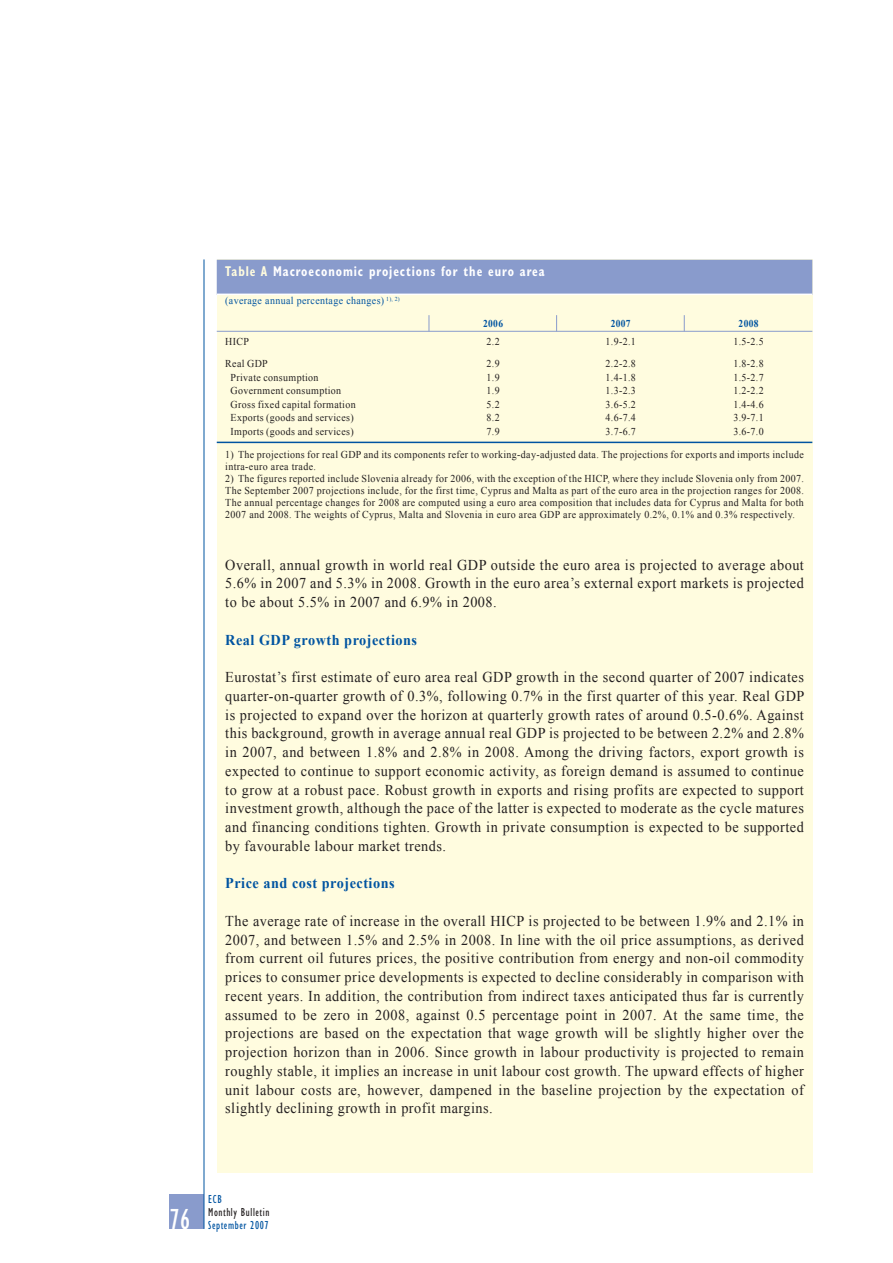
<style>
.page{position:relative;width:893px;height:1263px;background:#fff}
.page>*{position:absolute;margin:0;border:0;box-sizing:border-box;transform-origin:0 0}
.t1{font:condensed 30px "Gill Sans";color:#fff;scale:.95 1}
.t2{font:15px/18.8px "Times New Roman";letter-spacing:.035em;color:#231f20;text-align:justify;scale:.95 1}
.t3{font:700 15px "Times New Roman";letter-spacing:.035em;color:#0054a1;scale:.95 1}
.t4{font:700 condensed 14.25px "Gill Sans";letter-spacing:.075em;color:#fff;scale:.85 1}
.t5{font:condensed 12px "Gill Sans";letter-spacing:.05em;color:#0054a1;scale:.95 1}
.t6{font:condensed 12px "Gill Sans";letter-spacing:.05em;color:#231f20;scale:.95 1}
.t7{font:10.5px/12px "Times New Roman";letter-spacing:.035em;color:#231f20;scale:.95 1}
.t8{font:10.5px "Times New Roman";letter-spacing:.035em;color:#0054a1;scale:.95 1}
.t9{font:700 10.5px "Times New Roman";letter-spacing:.035em;color:#0054a1;scale:.9 1}
.s1{color:#fffcdf}
</style>
<div class="page">
<div style="left:170px;top:1195px;width:34px;height:34px;background:#899bcc"></div>
<hr style="left:204px;top:259px;width:1px;height:970px;background:#0054a1">
<div style="left:217px;top:259px;width:595px;height:914px;background:#fffcdf"></div>
<div style="left:217px;top:260px;width:595px;height:35px;background:#899bcc"></div>
<hr style="left:217px;top:294px;width:595px;height:1px;background:#fff">
<hr style="left:217px;top:331px;width:595px;height:1px;background:#899bcc">
<hr style="left:217px;top:442px;width:595px;height:1px;background:#0054a1">
<svg style="left:684px;top:315px;width:1px;height:16px"></svg>
<svg style="left:556px;top:315px;width:1px;height:16px"></svg>
<svg style="left:428px;top:315px;width:1px;height:16px"></svg>
<p class="t4" style="left:225px;top:266px;width:377px"><span class="s1">Table A</span> Macroeconomic projections for the euro area</p>
<p class="t8" style="left:225px;top:295px;width:185px">(average annual percentage changes) <sup>1),</sup> <sup>2)</sup></p>
<p class="t9" style="left:483px;top:318px;width:24px">2006</p>
<p class="t9" style="left:610px;top:318px;width:24px">2007</p>
<p class="t9" style="left:738px;top:318px;width:24px">2008</p>
<p class="t7" style="left:225px;top:336px;width:27px">HICP</p>
<p class="t7" style="left:486px;top:336px;width:15px">2.2</p>
<p class="t7" style="left:605px;top:336px;width:33px">1.9-2.1</p>
<p class="t7" style="left:733px;top:336px;width:33px">1.5-2.5</p>
<p class="t7" style="left:225px;top:358px;width:46px">Real GDP</p>
<p class="t7" style="left:486px;top:358px;width:15px">2.9</p>
<p class="t7" style="left:605px;top:358px;width:33px">2.2-2.8</p>
<p class="t7" style="left:733px;top:358px;width:33px">1.8-2.8</p>
<p class="t7" style="left:230px;top:371px;width:94px">Private consumption</p>
<p class="t7" style="left:486px;top:371px;width:15px">1.9</p>
<p class="t7" style="left:605px;top:371px;width:33px">1.4-1.8</p>
<p class="t7" style="left:733px;top:371px;width:33px">1.5-2.7</p>
<p class="t7" style="left:230px;top:385px;width:118px">Government consumption</p>
<p class="t7" style="left:486px;top:385px;width:15px">1.9</p>
<p class="t7" style="left:605px;top:385px;width:33px">1.3-2.3</p>
<p class="t7" style="left:733px;top:385px;width:33px">1.2-2.2</p>
<p class="t7" style="left:230px;top:398px;width:133px">Gross fixed capital formation</p>
<p class="t7" style="left:486px;top:398px;width:15px">5.2</p>
<p class="t7" style="left:605px;top:398px;width:33px">3.6-5.2</p>
<p class="t7" style="left:733px;top:398px;width:33px">1.4-4.6</p>
<p class="t7" style="left:230px;top:412px;width:131px">Exports (goods and services)</p>
<p class="t7" style="left:486px;top:412px;width:15px">8.2</p>
<p class="t7" style="left:605px;top:412px;width:33px">4.6-7.4</p>
<p class="t7" style="left:733px;top:412px;width:33px">3.9-7.1</p>
<p class="t7" style="left:230px;top:425px;width:131px">Imports (goods and services)</p>
<p class="t7" style="left:486px;top:425px;width:15px">7.9</p>
<p class="t7" style="left:605px;top:425px;width:33px">3.7-6.7</p>
<p class="t7" style="left:733px;top:425px;width:33px">3.6-7.0</p>
<p class="t7" style="left:225px;top:448px;width:610px">1) The projections for real GDP and its components refer to working-day-adjusted data. The projections for exports and imports include intra-euro area trade.</p>
<p class="t7" style="left:225px;top:472px;width:610px;text-align:justify">2) The figures reported include Slovenia already for 2006, with the exception of the HICP, where they include Slovenia only from 2007.<br>The September 2007 projections include, for the first time, Cyprus and Malta as part of the euro area in the projection ranges for 2008.<br>The annual percentage changes for 2008 are computed using a euro area composition that includes data for Cyprus and Malta for both 2007 and 2008. The weights of Cyprus, Malta and Slovenia in euro area GDP are approximately 0.2%, 0.1% and 0.3% respectively.</p>
<p class="t2" style="left:225px;top:555px;width:610px">Overall, annual growth in world real GDP outside the euro area is projected to average about 5.6% in 2007 and 5.3% in 2008. Growth in the euro area’s external export markets is projected to be about 5.5% in 2007 and 6.9% in 2008.</p>
<p class="t3" style="left:225px;top:631px;width:203px">Real GDP growth projections</p>
<p class="t2" style="left:225px;top:668px;width:611px">Eurostat’s first estimate of euro area real GDP growth in the second quarter of 2007 indicates quarter-on-quarter growth of 0.3%, following 0.7% in the first quarter of this year. Real GDP is projected to expand over the horizon at quarterly growth rates of around 0.5-0.6%. Against this background, growth in average annual real GDP is projected to be between 2.2% and 2.8% in 2007, and between 1.8% and 2.8% in 2008. Among the driving factors, export growth is expected to continue to support economic activity, as foreign demand is assumed to continue to grow at a robust pace. Robust growth in exports and rising profits are expected to support investment growth, although the pace of the latter is expected to moderate as the cycle matures and financing conditions tighten. Growth in private consumption is expected to be supported by favourable labour market trends.</p>
<p class="t3" style="left:225px;top:875px;width:180px">Price and cost projections</p>
<p class="t2" style="left:225px;top:911px;width:610px">The average rate of increase in the overall HICP is projected to be between 1.9% and 2.1% in 2007, and between 1.5% and 2.5% in 2008. In line with the oil price assumptions, as derived from current oil futures prices, the positive contribution from energy and non-oil commodity prices to consumer price developments is expected to decline considerably in comparison with recent years. In addition, the contribution from indirect taxes anticipated thus far is currently assumed to be zero in 2008, against 0.5 percentage point in 2007. At the same time, the projections are based on the expectation that wage growth will be slightly higher over the projection horizon than in 2006. Since growth in labour productivity is projected to remain roughly stable, it implies an increase in unit labour cost growth. The upward effects of higher unit labour costs are, however, dampened in the baseline projection by the expectation of slightly declining growth in profit margins.</p>
<h1 class="t1" style="left:169px;top:1208px;width:23px">76</h1>
<p class="t5" style="left:208px;top:1195px;width:16px">ECB</p>
<p class="t6" style="left:208px;top:1208px;width:66px">Monthly Bulletin</p>
<p class="t5" style="left:208px;top:1221px;width:65px">September 2007</p>
</div>
